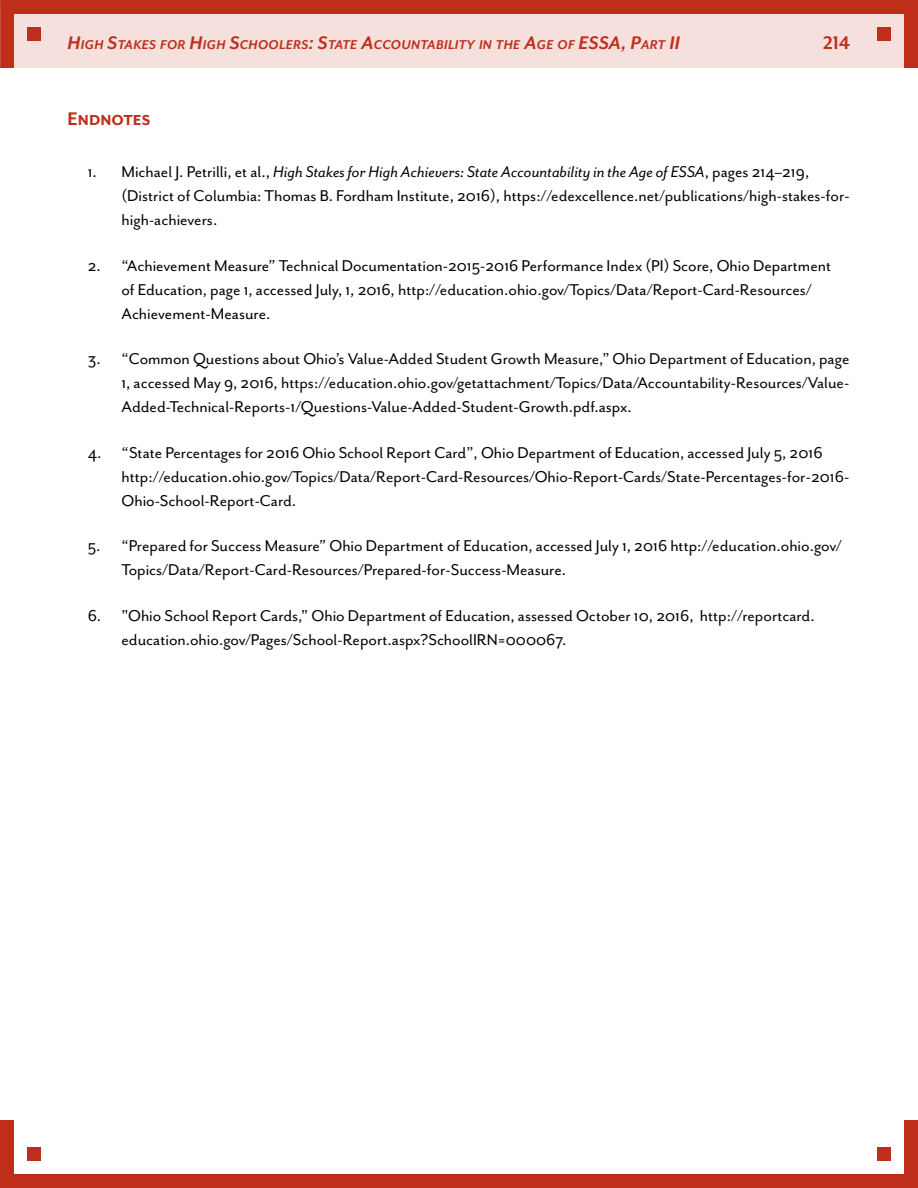
<style>
.page{position:relative;width:918px;height:1188px;background:#fff}
.page>*{position:absolute;margin:0;border:0;box-sizing:border-box;transform-origin:0 0}
.t1{font:700 21px "Mr Eaves XL Mod OT";color:#bf2e1a}
.t2{font:18px/24px "Mr Eaves San OT";color:#000}
.t3{font:italic 700 14.7px "Mr Eaves XL Mod OT";letter-spacing:.03em;color:#bf2e1a}
.s1{font-size:21px}
.s2{font-style:italic}
</style>
<div class="page">
<div style="left:0;top:0;width:918px;height:68px;background:#f5e0dd"></div>
<div style="left:0;top:0;width:918px;height:14px;background:#bf2e1a"></div>
<div style="left:0;top:0;width:14px;height:68px;background:#bf2e1a"></div>
<div style="left:904px;top:0;width:14px;height:68px;background:#bf2e1a"></div>
<div style="left:0;top:1174px;width:918px;height:14px;background:#bf2e1a"></div>
<div style="left:0;top:1120px;width:14px;height:68px;background:#bf2e1a"></div>
<div style="left:904px;top:1120px;width:14px;height:68px;background:#bf2e1a"></div>
<div style="left:27px;top:1148px;width:13px;height:13px;background:#bf2e1a"></div>
<div style="left:27px;top:27px;width:13px;height:13px;background:#bf2e1a"></div>
<div style="left:878px;top:27px;width:13px;height:13px;background:#bf2e1a"></div>
<div style="left:878px;top:1148px;width:13px;height:13px;background:#bf2e1a"></div>
<p class="t3" style="left:68px;top:37px;width:609px"><span class="s1">H</span>IGH <span class="s1">S</span>TAKES FOR <span class="s1">H</span>IGH <span class="s1">S</span>CHOOLERS<span class="s1">: S</span>TATE <span class="s1">A</span>CCOUNTABILITY IN THE <span class="s1">A</span>GE OF <span class="s1">ESSA, P</span>ART <span class="s1">II</span></p>
<p class="t1" style="left:823px;top:32px;width:29px">214</p>
<p class="t1" style="left:68px;top:108px;width:84px">Endnotes</p>
<p class="t2" style="left:122px;top:160px;width:730px;text-indent:-34px">1. Michael J. Petrilli, et al., <span class="s2">High Stakes for High Achievers: State Accountability in the Age of ESSA</span>, pages 214–219, (District of Columbia: Thomas B. Fordham Institute, 2016), https://edexcellence.net/publications/high-stakes-for&shy;high-achievers.</p>
<p class="t2" style="left:122px;top:254px;width:711px;text-indent:-34px">2. “Achievement Measure” Technical Documentation-2015-2016 Performance Index (PI) Score, Ohio Department of Education, page 1, accessed July, 1, 2016, http://education.ohio.gov/Topics/Data/Report-Card-Resources/<br>Achievement-Measure.</p>
<p class="t2" style="left:122px;top:347px;width:729px;text-align:justify;text-indent:-34px">3. “Common Questions about Ohio’s Value-Added Student Growth Measure,” Ohio Department of Education, page 1, accessed May 9, 2016, https://education.ohio.gov/getattachment/Topics/Data/Accountability-Resources/Value-Added-Technical-Reports-1/Questions-Value-Added-Student-Growth.pdf.aspx.</p>
<p class="t2" style="left:122px;top:441px;width:729px;text-indent:-34px">4. “State Percentages for 2016 Ohio School Report Card”, Ohio Department of Education, accessed July 5, 2016 http://education.ohio.gov/Topics/Data/Report-Card-Resources/Ohio-Report-Cards/State-Percentages-for-2016-<br>Ohio-School-Report-Card.</p>
<p class="t2" style="left:122px;top:534px;width:722px;text-indent:-34px">5. “Prepared for Success Measure” Ohio Department of Education, accessed July 1, 2016 http://education.ohio.gov/<br>Topics/Data/Report-Card-Resources/Prepared-for-Success-Measure.</p>
<p class="t2" style="left:122px;top:604px;width:695px;text-indent:-34px">6. "Ohio School Report Cards," Ohio Department of Education, assessed October 10, 2016, http://reportcard. education.ohio.gov/Pages/School-Report.aspx?SchoolIRN=000067.</p>
</div>
